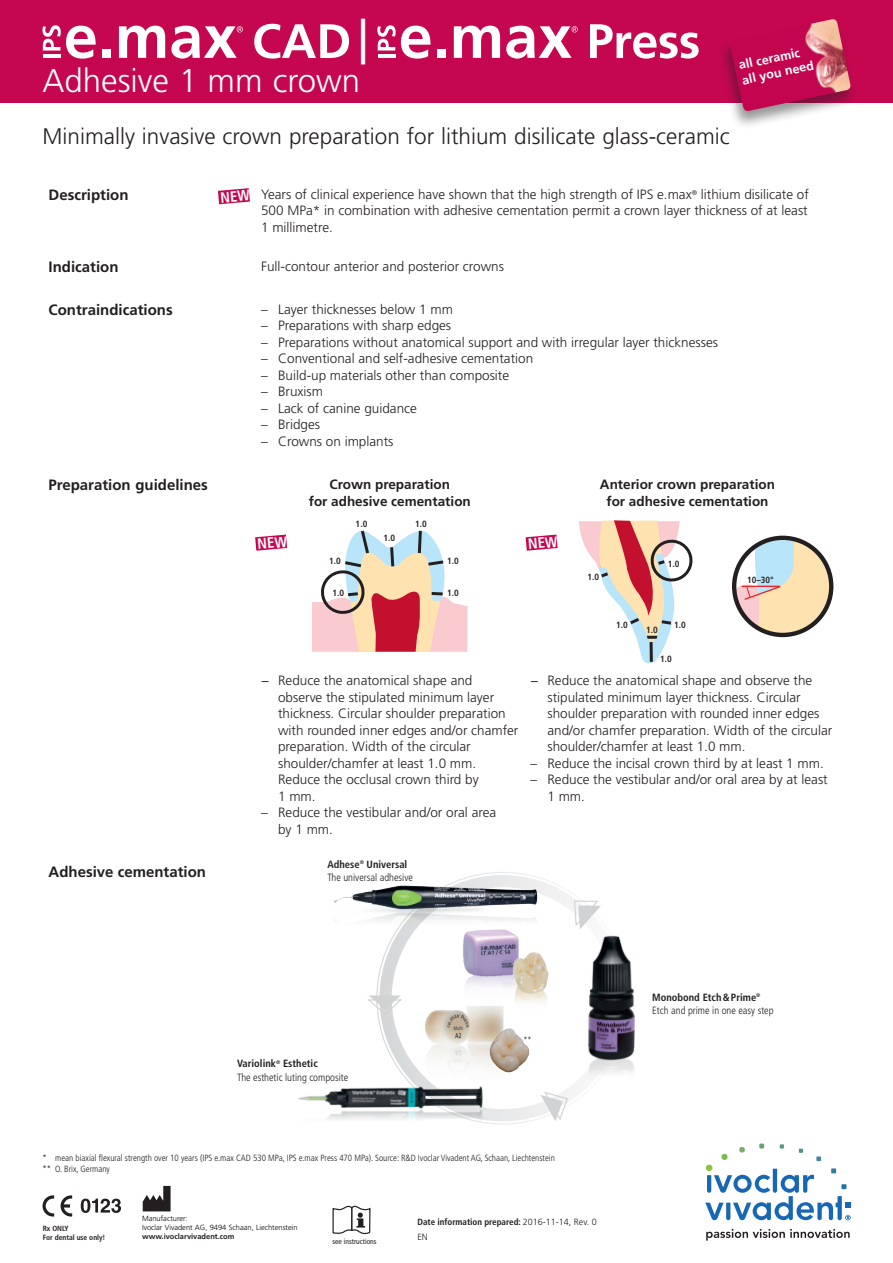
<style>
.page{position:relative;width:893px;height:1263px;background:#fff}
.page>*{position:absolute;margin:0;border:0;box-sizing:border-box;transform-origin:0 0}
.t1{font:45.75px "Frutiger";color:#fff}
.t2{font:300 33px "Frutiger";color:#fff}
.t3{font:300 22.5px "Frutiger";color:#231f20}
.t4{font:700 15px "Frutiger";color:#231f20}
.t5{font:300 13.5px/16.5px "Frutiger";color:#231f20}
.t6{font:700 13.5px/16.5px "Frutiger";color:#231f20;text-align:center}
.t7{font:700 12.45px/15.6px "Frutiger";color:#fff}
.t8{font:300 condensed 10.5px/13.5px "Frutiger";color:#231f20}
.t9{font:300 condensed 9px/10.5px "Frutiger";color:#231f20}
.t10{font:700 condensed 9px/15px "Frutiger";color:#231f20}
.t11{font:300 condensed 8.55px "Frutiger";color:#231f20}
.t12{font:300 7.5px/9px "Frutiger";color:#000003}
.t13{font:700 7.5px "Frutiger";color:#231f20}
.t14{font:700 condensed 7.5px/9px "Frutiger";color:#231f20}
.t15{font:condensed 7.5px "Frutiger";color:#231f20}
.s1{font-weight:700}
.s2{font-weight:300;font-stretch:normal}
</style>
<div class="page">
<div style="left:0;top:0;width:893px;height:102px;background:#c50750"></div>
<div style="left:102px;top:49px;width:9px;height:9px;background:#fff"></div>
<svg style="left:119px;top:26px;width:46px;height:32px"></svg>
<svg style="left:43px;top:25px;width:53px;height:34px"></svg>
<svg style="left:171px;top:26px;width:72px;height:33px"></svg>
<div style="left:437px;top:49px;width:8px;height:9px;background:#fff"></div>
<svg style="left:454px;top:26px;width:46px;height:32px"></svg>
<svg style="left:377px;top:25px;width:53px;height:34px"></svg>
<svg style="left:506px;top:26px;width:72px;height:33px"></svg>
<svg style="left:254px;top:24px;width:95px;height:35px"></svg>
<div style="left:718px;top:18px;width:139px;height:112px;background:#231f20;opacity:.47"></div>
<img style="left:729px;top:19px;width:122px;height:92px">
<svg style="left:332px;top:1205px;width:39px;height:30px"></svg>
<svg style="left:143px;top:1186px;width:28px;height:25px"></svg>
<svg style="left:61px;top:1195px;width:11px;height:21px"></svg>
<svg style="left:43px;top:1195px;width:11px;height:21px"></svg>
<svg style="left:81px;top:1198px;width:40px;height:15px"></svg>
<svg style="left:312px;top:530px;width:155px;height:122px"></svg>
<svg style="left:579px;top:520px;width:114px;height:143px"></svg>
<svg style="left:733px;top:535px;width:98px;height:103px"></svg>
<svg style="left:590px;top:24px;width:109px;height:35px"></svg>
<svg style="left:705px;top:1143px;width:145px;height:77px"></svg>
<svg style="left:706px;top:1229px;width:144px;height:12px"></svg>
<img style="left:415px;top:1010px;width:72px;height:74px">
<img style="left:487px;top:1021px;width:43px;height:52px">
<div style="left:379px;top:875px;width:247px;height:246px;border:12px solid #d5d6d8;border-radius:50%"></div>
<img style="left:326px;top:1113px;width:164px;height:11px">
<img style="left:298px;top:1084px;width:192px;height:29px">
<img style="left:334px;top:872px;width:233px;height:77px">
<img style="left:584px;top:931px;width:51px;height:159px">
<img style="left:452px;top:918px;width:84px;height:103px">
<img style="left:502px;top:946px;width:60px;height:77px">
<svg style="left:541px;top:1091px;width:28px;height:30px"></svg>
<svg style="left:573px;top:900px;width:28px;height:29px"></svg>
<svg style="left:367px;top:995px;width:35px;height:21px"></svg>
<svg style="left:255px;top:535px;width:32px;height:16px"></svg>
<svg style="left:218px;top:188px;width:32px;height:16px"></svg>
<svg style="left:526px;top:535px;width:32px;height:16px"></svg>
<h1 class="t1" style="left:358px;top:11px;width:12px">|</h1>
<h2 class="t2" style="left:43px;top:62px;width:319px">Adhesive 1 mm crown</h2>
<p class="t7" style="left:737px;top:58px;width:74px;rotate:-12deg">all ceramic all you need</p>
<h3 class="t3" style="left:43px;top:124px;width:689px">Minimally invasive crown preparation for lithium disilicate glass-ceramic</h3>
<p class="t4" style="left:49px;top:186px;width:81px">Description</p>
<p class="t5" style="left:261px;top:186px;width:549px;text-align:justify">Years of clinical experience have shown that the high strength of IPS e.max<sup>®</sup> lithium disilicate of 500 MPa* in combination with adhesive cementation permit a crown layer thickness of at least 1 millimetre.</p>
<p class="t4" style="left:49px;top:258px;width:72px">Indication</p>
<p class="t5" style="left:261px;top:259px;width:244px">Full-contour anterior and posterior crowns</p>
<p class="t4" style="left:49px;top:301px;width:126px">Contraindications</p>
<p class="t5" style="left:261px;top:301px;width:193px">– Layer thicknesses below 1 mm</p>
<p class="t5" style="left:261px;top:318px;width:192px">– Preparations with sharp edges</p>
<p class="t5" style="left:261px;top:334px;width:458px">– Preparations without anatomical support and with irregular layer thicknesses</p>
<p class="t5" style="left:261px;top:351px;width:274px">– Conventional and self-adhesive cementation</p>
<p class="t5" style="left:261px;top:367px;width:250px">– Build-up materials other than composite</p>
<p class="t5" style="left:261px;top:384px;width:64px">– Bruxism</p>
<p class="t5" style="left:261px;top:400px;width:157px">– Lack of canine guidance</p>
<p class="t5" style="left:261px;top:417px;width:61px">– Bridges</p>
<p class="t5" style="left:261px;top:433px;width:134px">– Crowns on implants</p>
<p class="t4" style="left:49px;top:476px;width:161px">Preparation guidelines</p>
<p class="t6" style="left:309px;top:476px;width:164px">Crown preparation<br>for adhesive cementation</p>
<p class="t6" style="left:600px;top:476px;width:177px">Anterior crown preparation for adhesive cementation</p>
<p class="t4" style="left:49px;top:863px;width:159px">Adhesive cementation</p>
<p class="t10" style="left:329px;top:553px;width:13px">1.0</p>
<p class="t10" style="left:356px;top:517px;width:13px">1.0</p>
<p class="t10" style="left:384px;top:530px;width:13px">1.0</p>
<p class="t10" style="left:415px;top:516px;width:13px">1.0</p>
<p class="t10" style="left:447px;top:553px;width:13px">1.0</p>
<p class="t10" style="left:332px;top:585px;width:13px">1.0</p>
<p class="t10" style="left:447px;top:585px;width:13px">1.0</p>
<p class="t5" style="left:278px;top:672px;width:242px;text-indent:-17px">− Reduce the anatomical shape and observe the stipulated minimum layer thickness. Circular shoulder preparation with rounded inner edges and/or chamfer preparation. Width of the circular shoulder/chamfer at least 1.0 mm.<br>Reduce the occlusal crown third by<br>1 mm.</p>
<p class="t5" style="left:278px;top:804px;width:220px;text-indent:-17px">– Reduce the vestibular and/or oral area by 1 mm.</p>
<p class="t8" style="left:327px;top:858px;width:87px"><span class="s1">Adhese</span><sup>®</sup> <span class="s1">Universal<br></span>The universal adhesive</p>
<p class="t10" style="left:588px;top:570px;width:13px">1.0</p>
<p class="t10" style="left:668px;top:556px;width:13px">1.0</p>
<p class="t10" style="left:616px;top:617px;width:13px">1.0</p>
<p class="t10" style="left:674px;top:617px;width:13px">1.0</p>
<p class="t10" style="left:660px;top:651px;width:13px">1.0</p>
<p class="t10" style="left:646px;top:622px;width:13px">1.0</p>
<p class="t10" style="left:747px;top:573px;width:28px">10–30°</p>
<p class="t5" style="left:547px;top:672px;width:286px;text-indent:-17px">− Reduce the anatomical shape and observe the stipulated minimum layer thickness. Circular shoulder preparation with rounded inner edges and/or chamfer preparation. Width of the circular shoulder/chamfer at least 1.0 mm.</p>
<p class="t5" style="left:530px;top:755px;width:295px">– Reduce the incisal crown third by at least 1 mm.</p>
<p class="t5" style="left:547px;top:771px;width:282px;text-indent:-17px">– Reduce the vestibular and/or oral area by at least<br>1 mm.</p>
<p class="t8" style="left:237px;top:1057px;width:113px"><span class="s1">Variolink</span><sup>®</sup> <span class="s1">Esthetic<br></span>The esthetic luting composite</p>
<p class="t11" style="left:523px;top:1035px;width:10px">**</p>
<p class="t8" style="left:652px;top:990px;width:123px"><span class="s1">Monobond Etch&amp;Prime</span><sup>®<br></sup>Etch and prime in one easy step</p>
<p class="t9" style="left:43px;top:1153px;width:514px">* mean biaxial flexural strength over 10 years (IPS e.max CAD 530 MPa, IPS e.max Press 470 MPa). Source: R&amp;D Ivoclar Vivadent AG, Schaan, Liechtenstein ** O. Brix, Germany</p>
<p class="t14" style="left:43px;top:1224px;width:64px">Rx ONLY<br>For dental use only!</p>
<p class="t12" style="left:142px;top:1214px;width:157px">Manufacturer:<br>Ivoclar Vivadent AG, 9494 Schaan, Liechtenstein</p>
<p class="t13" style="left:142px;top:1232px;width:94px">www.ivoclarvivadent.com</p>
<p class="t15" style="left:333px;top:1237px;width:46px">see instructions</p>
<p class="t10" style="left:417px;top:1214px;width:181px">Date information prepared: <span class="s2">2016-11-14, Rev. 0<br>EN</span></p>
</div>
